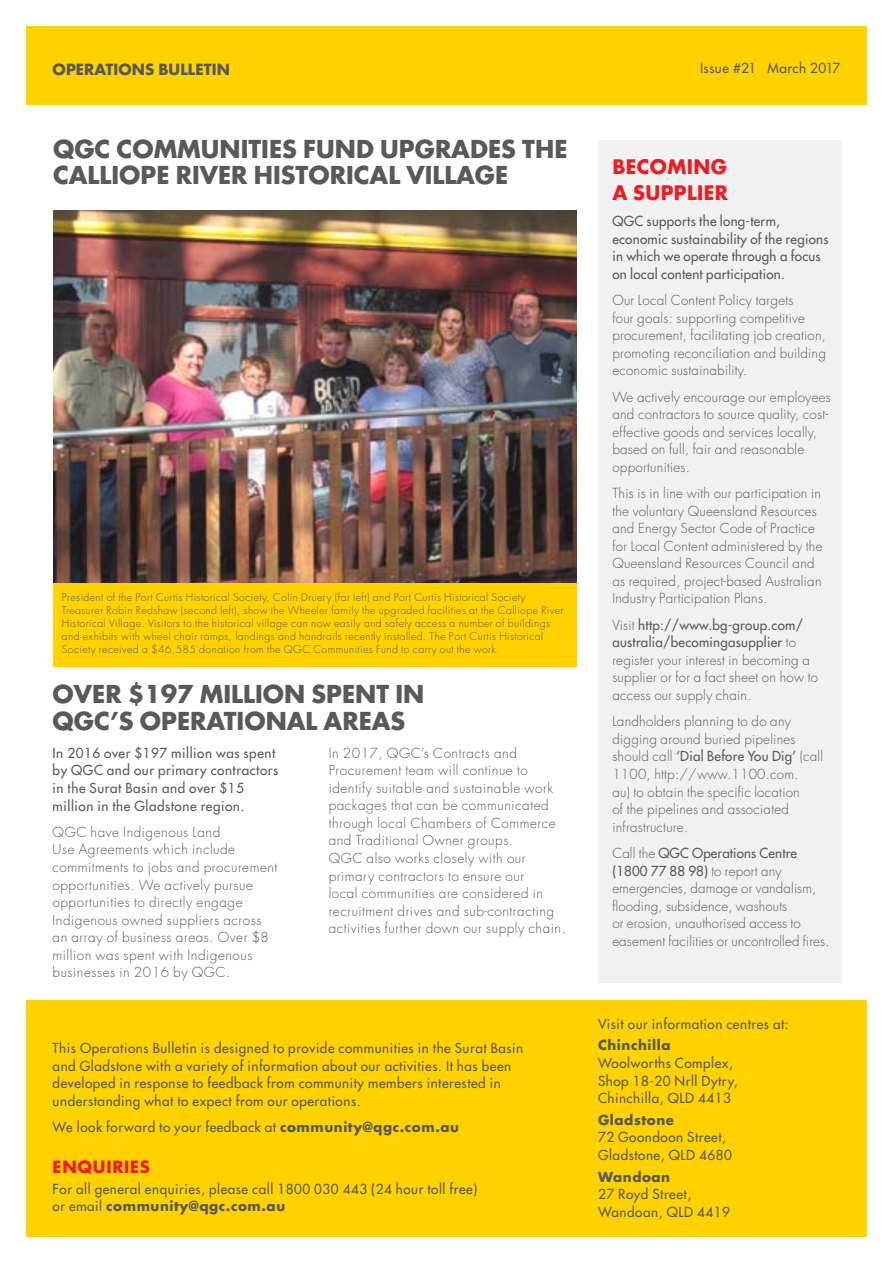
<style>
.page{position:relative;width:893px;height:1263px;background:#fff}
.page>*{position:absolute;margin:0;border:0;box-sizing:border-box;transform-origin:0 0}
.t1{font:700 24px/26.2px "Futura";color:#58595b}
.t2{font:700 19.5px/26.2px "Futura";letter-spacing:.02em;color:#ed1d24}
.t3{font:700 16.5px "Futura";letter-spacing:.04em;color:#ed1d24}
.t4{font:700 15px "Futura";letter-spacing:.005em;color:#58595b}
.t5{font:300 13.5px/17.5px "Futura";letter-spacing:.02em;color:#58595b}
.t6{font:13.5px/17.5px "Futura";letter-spacing:.04em;color:#58595b}
.t7{font:300 13.5px/17.5px "Futura";letter-spacing:.04em;color:#58595b}
.t8{font:13.5px/17.5px "Futura";letter-spacing:.02em;color:#58595b}
.t9{font:700 13.5px "Futura";letter-spacing:.04em;color:#58595b}
.t10{font:300 10.5px/13.2px "Futura";letter-spacing:.04em;color:#58595b}
.s1{font-weight:700}
.s2{font-weight:400}
</style>
<div class="page">
<img style="left:53px;top:210px;width:524px;height:373px">
<div style="left:53px;top:583px;width:524px;height:84px;background:#ffd200"></div>
<div style="left:26px;top:1000px;width:841px;height:237px;background:#ffd200"></div>
<div style="left:598px;top:140px;width:243px;height:842px;background:#f1f1f2"></div>
<div style="left:26px;top:26px;width:841px;height:79px;background:#ffd200"></div>
<p class="t4" style="left:53px;top:59px;width:179px">OPERATIONS BULLETIN</p>
<p class="t6" style="left:700px;top:59px;width:142px">Issue #21 March 2017</p>
<h1 class="t1" style="left:53px;top:135px;width:516px">QGC COMMUNITIES FUND UPGRADES THE<br>CALLIOPE RIVER HISTORICAL VILLAGE</h1>
<p class="t10" style="left:62px;top:590px;width:503px">President of the Port Curtis Historical Society, Colin Druery (far left) and Port Curtis Historical Society Treasurer Robin Redshaw (second left), show the Wheeler family the upgraded facilities at the Calliope River Historical Village. Visitors to the historical village can now easily and safely access a number of buildings and exhibits with wheel chair ramps, landings and handrails recently installed. The Port Curtis Historical Society received a $46,585 donation from the QGC Communities Fund to carry out the work.</p>
<h1 class="t1" style="left:53px;top:680px;width:373px">OVER $197 MILLION SPENT IN<br>QGC’S OPERATIONAL AREAS</h1>
<p class="t6" style="left:53px;top:744px;width:227px">In 2016 over $197 million was spent by QGC and our primary contractors in the Surat Basin and over $15 million in the Gladstone region.</p>
<p class="t7" style="left:53px;top:823px;width:226px">QGC have Indigenous Land<br>Use Agreements which include commitments to jobs and procurement opportunities. We actively pursue opportunities to directly engage<br>Indigenous owned suppliers across an array of business areas. Over $8 million was spent with Indigenous businesses in 2016 by QGC.</p>
<p class="t7" style="left:329px;top:744px;width:239px">In 2017, QGC’s Contracts and Procurement team will continue to identify suitable and sustainable work packages that can be communicated through local Chambers of Commerce and Traditional Owner groups.<br>QGC also works closely with our primary contractors to ensure our<br>local communities are considered in recruitment drives and sub-contracting activities further down our supply chain.</p>
<p class="t6" style="left:53px;top:1039px;width:472px">This Operations Bulletin is designed to provide communities in the Surat Basin and Gladstone with a variety of information about our activities. It has been developed in response to feedback from community members interested in understanding what to expect from our operations.</p>
<p class="t6" style="left:53px;top:1118px;width:408px">We look forward to your feedback at <span class="s1">community@qgc.com.au</span></p>
<p class="t3" style="left:53px;top:1155px;width:99px">ENQUIRIES</p>
<p class="t6" style="left:53px;top:1180px;width:426px">For all general enquiries, please call 1800 030 443 (24 hour toll free) or email <span class="s1">community@qgc.com.au</span></p>
<h2 class="t2" style="left:612px;top:153px;width:117px">BECOMING<br>A SUPPLIER</h2>
<p class="t8" style="left:612px;top:212px;width:218px">QGC supports the long-term, economic sustainability of the regions in which we operate through a focus on local content participation.</p>
<p class="t5" style="left:612px;top:292px;width:215px">Our Local Content Policy targets<br>four goals: supporting competitive procurement, facilitating job creation, promoting reconciliation and building economic sustainability.</p>
<p class="t5" style="left:612px;top:388px;width:220px">We actively encourage our employees and contractors to source quality, cost&shy;effective goods and services locally, based on full, fair and reasonable opportunities.</p>
<p class="t5" style="left:612px;top:485px;width:212px">This is in line with our participation in the voluntary Queensland Resources and Energy Sector Code of Practice for Local Content administered by the Queensland Resources Council and as required, project-based Australian Industry Participation Plans.</p>
<p class="t5" style="left:612px;top:616px;width:207px">Visit <span class="s2">http://www.bg-group.com/ australia/becomingasupplier</span> to register your interest in becoming a supplier or for a fact sheet on how to access our supply chain.</p>
<p class="t5" style="left:612px;top:713px;width:212px">Landholders planning to do any digging around buried pipelines should call <span class="s2">‘Dial Before You Dig’</span> (call<br>1100, http://www.1100.com.<br>au) to obtain the specific location<br>of the pipelines and associated infrastructure.</p>
<p class="t5" style="left:612px;top:844px;width:219px">Call the <span class="s2">QGC Operations Centre (1800 77 88 98)</span> to report any emergencies, damage or vandalism, flooding, subsidence, washouts<br>or erosion, unauthorised access to easement facilities or uncontrolled fires.</p>
<p class="t6" style="left:598px;top:1015px;width:192px">Visit our information centres at:</p>
<p class="t9" style="left:598px;top:1036px;width:74px">Chinchilla</p>
<p class="t6" style="left:598px;top:1054px;width:141px">Woolworths Complex,<br>Shop 18-20 Nrll Dytry,<br>Chinchilla, QLD 4413</p>
<p class="t9" style="left:598px;top:1110px;width:78px">Gladstone</p>
<p class="t6" style="left:598px;top:1128px;width:135px">72 Goondoon Street,<br>Gladstone, QLD 4680</p>
<p class="t9" style="left:598px;top:1167px;width:74px">Wandoan</p>
<p class="t6" style="left:598px;top:1185px;width:133px">27 Royd Street,<br>Wandoan, QLD 4419</p>
</div>
